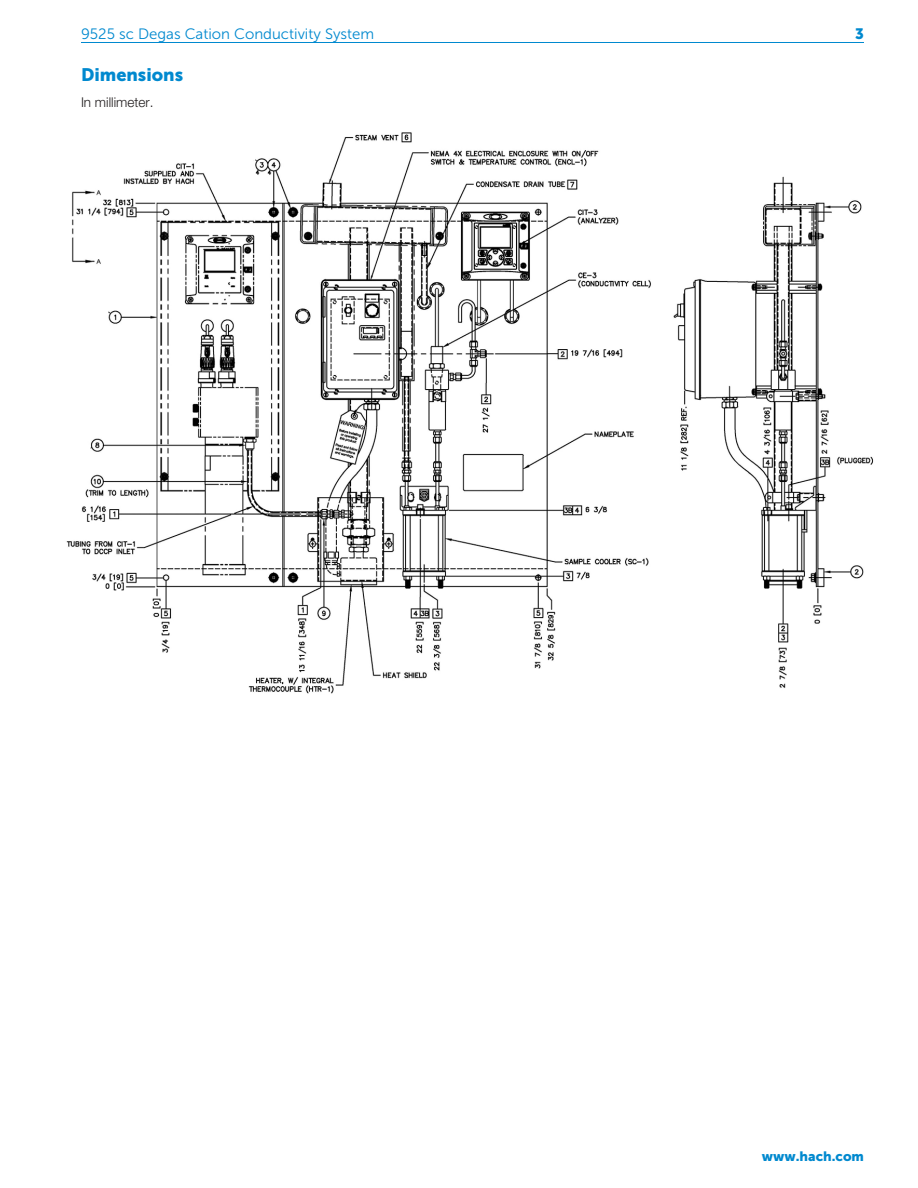
<style>
.page{position:relative;width:918px;height:1188px;background:#fff}
.page>*{position:absolute;margin:0;border:0;box-sizing:border-box;transform-origin:0 0}
.Head_2{font:18px "Museo Sans 900";color:#0089cf}
.Head_3{font:15px "Museo Sans 300";color:#0089cf}
.Head_3-2{font:15px "Museo Sans 900";color:#0089cf}
.Text_1{font:300 13.5px "Helvetica Neue LTW1 G";color:#231f20}
.Text_1_Color{font:13.5px "Museo Sans 900";color:#0089cf}
</style>
<div class="page">
<hr style="left:81px;top:42px;width:783px;height:1px;background:#0089cf">
<img style="left:66px;top:132px;width:808px;height:562px">
<p class="Head_3" style="left:81px;top:26px;width:295px">9525 sc Degas Cation Conductivity System</p>
<p class="Head_3-2" style="left:855px;top:25px;width:10px">3</p>
<p class="Head_2" style="left:81px;top:64px;width:104px">Dimensions</p>
<p class="Text_1" style="left:81px;top:94px;width:74px">In millimeter.</p>
<p class="Text_1_Color" style="left:762px;top:1149px;width:104px">www.hach.com</p>
</div>
